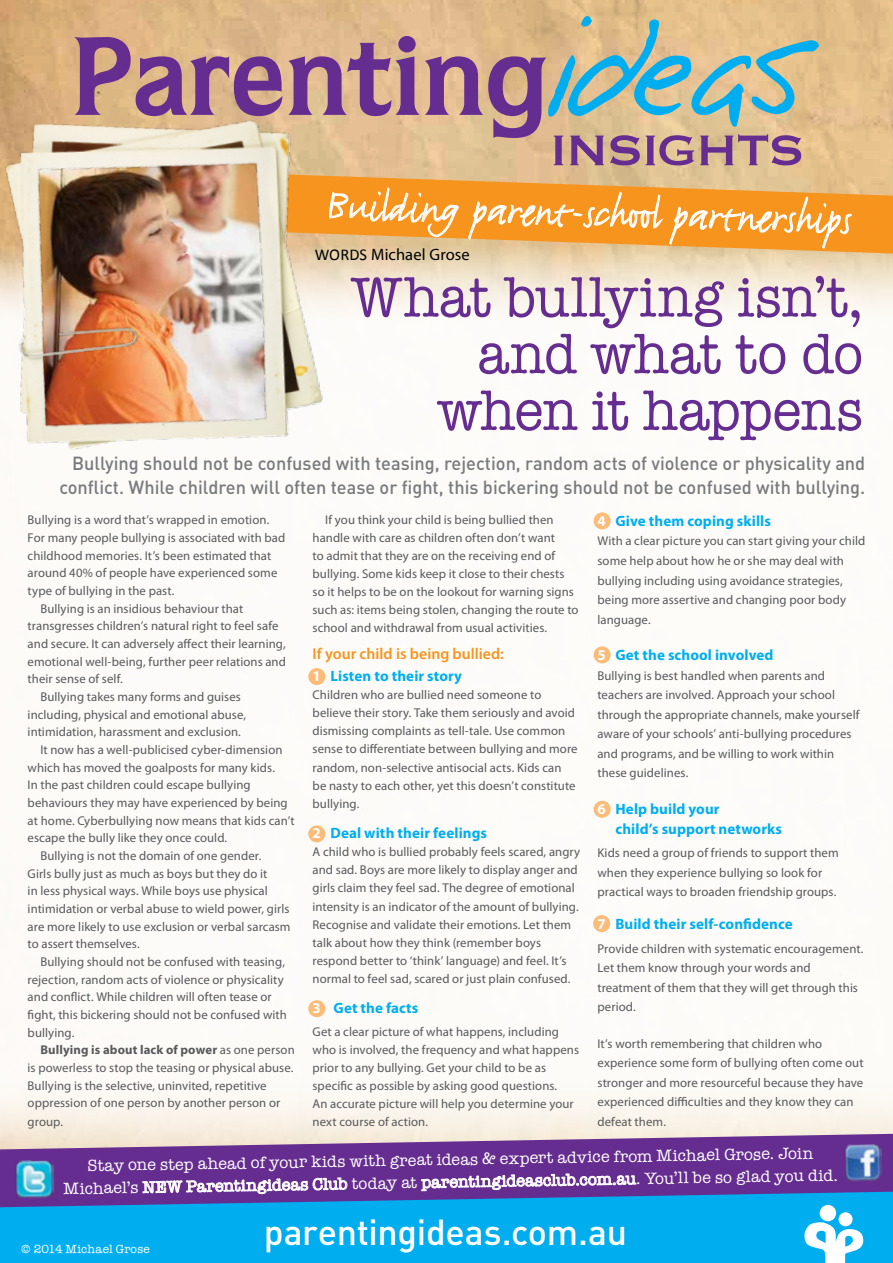
<style>
.page{position:relative;width:893px;height:1263px;background:#fff}
.page>*{position:absolute;margin:0;border:0;box-sizing:border-box;transform-origin:0 0}
.t1{font:58.05px/56.7px "American Typewriter";letter-spacing:-.01em;color:#662d91;text-align:right;scale:.95 1}
.t2{font:56.4px "Copperplate";letter-spacing:-.05em;color:#662d91}
.t3{font:46.5px "Justlefthand";color:#fff}
.t4{font:500 35.7px "DIN";letter-spacing:-.01em;color:#fff}
.t5{font:500 18.75px/24px "DIN";color:#797a7d;text-align:right}
.t6{font:16.5px/22.5px "American Typewriter";color:#fff;text-align:center}
.t7{font:16.5px "Myriad Pro";letter-spacing:.005em;color:#000}
.t8{font:600 15.75px "Myriad Pro";color:#f7941e}
.t9{font:700 15px/19.5px "Myriad Pro";letter-spacing:.005em;color:#00aeef}
.t10{font:12.75px/18px "Myriad Pro";letter-spacing:.005em;color:#58595b}
.t11{font:700 12.75px "Myriad Pro";letter-spacing:.01em;color:#58595b}
.t12{font:12px "American Typewriter";letter-spacing:.015em;color:#fff}
.s1{font-family:"Calibri"}
.s2{font-weight:400}
.s3{color:#fff}
</style>
<div class="page">
<img style="left:0;top:0;width:893px;height:316px">
<div style="left:308px;top:825px;width:17px;height:17px;background:#fcbb76;border-radius:50%"></div>
<div style="left:308px;top:1000px;width:17px;height:17px;background:#fcbb76;border-radius:50%"></div>
<div style="left:308px;top:668px;width:17px;height:17px;background:#fcbb76;border-radius:50%"></div>
<div style="left:594px;top:512px;width:17px;height:17px;background:#fcbb76;border-radius:50%"></div>
<div style="left:594px;top:646px;width:17px;height:17px;background:#fcbb76;border-radius:50%"></div>
<div style="left:594px;top:801px;width:17px;height:17px;background:#fcbb76;border-radius:50%"></div>
<div style="left:593px;top:915px;width:17px;height:17px;background:#fcbb76;border-radius:50%"></div>
<svg style="left:74px;top:37px;width:208px;height:70px;background:#ac7e8b"></svg>
<svg style="left:288px;top:16px;width:531px;height:122px;background:#b9a999"></svg>
<svg style="left:326px;top:173px;width:567px;height:80px;background:#e7b673"></svg>
<svg style="left:329px;top:179px;width:130px;height:58px;background:#f7a13b"></svg>
<svg style="left:468px;top:182px;width:384px;height:66px;background:#f4a342"></svg>
<svg style="left:0;top:1107px;width:893px;height:156px;background:#6293cc"></svg>
<img style="left:0;top:107px;width:326px;height:343px">
<h2 class="t2" style="left:549px;top:113px;width:258px">INSIGHTS</h2>
<h3 class="t3" style="left:328px;top:177px;width:526px;rotate:2deg">Building parent-school partnerships</h3>
<p class="t7" style="left:315px;top:245px;width:157px"><span class="s1">WORDS</span> Michael Grose</p>
<h1 class="t1" style="left:351px;top:267px;width:541px">What bullying isn’t, and what to do when it happens</h1>
<h3 class="t5" style="left:59px;top:451px;width:807px">Bullying should not be confused with teasing, rejection, random acts of violence or physicality and conflict. While children will often tease or fight, this bickering should not be confused with bullying.</h3>
<p class="t10" style="left:28px;top:511px;width:243px">Bullying is a word that’s wrapped in emotion.</p>
<p class="t10" style="left:28px;top:529px;width:259px">For many people bullying is associated with bad</p>
<p class="t10" style="left:28px;top:546px;width:245px">childhood memories. It’s been estimated that</p>
<p class="t10" style="left:28px;top:564px;width:251px">around 40% of people have experienced some</p>
<p class="t10" style="left:28px;top:582px;width:148px">type of bullying in the past.</p>
<p class="t10" style="left:40px;top:599px;width:204px">Bullying is an insidious behaviour that</p>
<p class="t10" style="left:28px;top:617px;width:252px">transgresses children’s natural right to feel safe</p>
<p class="t10" style="left:28px;top:635px;width:260px">and secure. It can adversely affect their learning,</p>
<p class="t10" style="left:28px;top:653px;width:260px">emotional well-being, further peer relations and</p>
<p class="t10" style="left:28px;top:670px;width:97px">their sense of self.</p>
<p class="t10" style="left:40px;top:688px;width:202px">Bullying takes many forms and guises</p>
<p class="t10" style="left:28px;top:706px;width:220px">including, physical and emotional abuse,</p>
<p class="t10" style="left:28px;top:723px;width:215px">intimidation, harassment and exclusion.</p>
<p class="t10" style="left:40px;top:741px;width:244px">It now has a well-publicised cyber-dimension</p>
<p class="t10" style="left:28px;top:759px;width:249px">which has moved the goalposts for many kids.</p>
<p class="t10" style="left:28px;top:776px;width:225px">In the past children could escape bullying</p>
<p class="t10" style="left:28px;top:794px;width:262px">behaviours they may have experienced by being</p>
<p class="t10" style="left:28px;top:812px;width:269px">at home. Cyberbullying now means that kids can’t</p>
<p class="t10" style="left:28px;top:829px;width:201px">escape the bully like they once could.</p>
<p class="t10" style="left:40px;top:847px;width:222px">Bullying is not the domain of one gender.</p>
<p class="t10" style="left:28px;top:865px;width:241px">Girls bully just as much as boys but they do it</p>
<p class="t10" style="left:28px;top:882px;width:242px">in less physical ways. While boys use physical</p>
<p class="t10" style="left:28px;top:900px;width:263px">intimidation or verbal abuse to wield power, girls</p>
<p class="t10" style="left:28px;top:918px;width:264px">are more likely to use exclusion or verbal sarcasm</p>
<p class="t10" style="left:28px;top:935px;width:114px">to assert themselves.</p>
<p class="t10" style="left:40px;top:953px;width:246px">Bullying should not be confused with teasing,</p>
<p class="t10" style="left:28px;top:971px;width:258px">rejection, random acts of violence or physicality</p>
<p class="t10" style="left:28px;top:988px;width:246px">and conflict. While children will often tease or</p>
<p class="t10" style="left:28px;top:1006px;width:261px">fight, this bickering should not be confused with</p>
<p class="t10" style="left:28px;top:1024px;width:48px">bullying.</p>
<p class="t11" style="left:40px;top:1043px;width:256px">Bullying is about lack of power <span class="s2">as one person</span></p>
<p class="t10" style="left:28px;top:1059px;width:267px">is powerless to stop the teasing or physical abuse.</p>
<p class="t10" style="left:28px;top:1077px;width:241px">Bullying is the selective, uninvited, repetitive</p>
<p class="t10" style="left:28px;top:1094px;width:254px">oppression of one person by another person or</p>
<p class="t10" style="left:28px;top:1113px;width:37px">group.</p>
<p class="t10" style="left:313px;top:511px;width:267px;text-indent:13px">If you think your child is being bullied then handle with care as children often don’t want<br>to admit that they are on the receiving end of bullying. Some kids keep it close to their chests so it helps to be on the lookout for warning signs such as: items being stolen, changing the route to school and withdrawal from usual activities.</p>
<p class="t8" style="left:313px;top:645px;width:193px">If your child is being bullied:</p>
<p class="t9" style="left:313px;top:667px;width:151px"><span class="s3">1</span> Listen to their story</p>
<p class="t10" style="left:313px;top:686px;width:267px">Children who are bullied need someone to believe their story. Take them seriously and avoid dismissing complaints as tell-tale. Use common sense to differentiate between bullying and more random, non-selective antisocial acts. Kids can be nasty to each other, yet this doesn’t constitute bullying.</p>
<p class="t9" style="left:313px;top:824px;width:176px"><span class="s3">2</span> Deal with their feelings</p>
<p class="t10" style="left:313px;top:843px;width:269px">A child who is bullied probably feels scared, angry and sad. Boys are more likely to display anger and girls claim they feel sad. The degree of emotional intensity is an indicator of the amount of bullying.<br>Recognise and validate their emotions. Let them talk about how they think (remember boys respond better to ‘think’ language) and feel. It’s normal to feel sad, scared or just plain confused.</p>
<p class="t9" style="left:313px;top:999px;width:107px"><span class="s3">3</span> Get the facts</p>
<p class="t10" style="left:313px;top:1023px;width:268px">Get a clear picture of what happens, including who is involved, the frequency and what happens prior to any bullying. Get your child to be as specific as possible by asking good questions.<br>An accurate picture will help you determine your next course of action.</p>
<p class="t9" style="left:597px;top:511px;width:175px"><span class="s3">4</span> Give them coping skills</p>
<p class="t10" style="left:597px;top:532px;width:269px;line-height:19.5px">With a clear picture you can start giving your child some help about how he or she may deal with bullying including using avoidance strategies, being more assertive and changing poor body language.</p>
<p class="t9" style="left:597px;top:646px;width:178px"><span class="s3">5</span> Get the school involved</p>
<p class="t10" style="left:597px;top:666px;width:264px;line-height:19.5px">Bullying is best handled when parents and teachers are involved. Approach your school through the appropriate channels, make yourself aware of your schools’ anti-bullying procedures and programs, and be willing to work within these guidelines.</p>
<p class="t9" style="left:615px;top:799px;width:168px;text-indent:-18px"><span class="s3">6</span> Help build your<br>child’s support networks</p>
<p class="t10" style="left:597px;top:843px;width:243px;line-height:19.5px">Kids need a group of friends to support them when they experience bullying so look for practical ways to broaden friendship groups.</p>
<p class="t9" style="left:597px;top:914px;width:197px"><span class="s3">7</span> Build their self-confidence</p>
<p class="t10" style="left:597px;top:939px;width:267px;line-height:19.5px">Provide children with systematic encouragement.<br>Let them know through your words and treatment of them that they will get through this period.</p>
<p class="t10" style="left:597px;top:1034px;width:268px;line-height:19.5px">It’s worth remembering that children who experience some form of bullying often come out stronger and more resourceful because they have experienced difficulties and they know they can defeat them.</p>
<p class="t6" style="left:63px;top:1154px;width:776px;rotate:-1deg">Stay one step ahead of your kids with great ideas &amp; expert advice from Michael Grose. Join<br>Michael’s NEW Parentingideas Club today at parentingideasclub.com.au. You’ll be so glad you did.</p>
<p class="t12" style="left:21px;top:1239px;width:130px">© 2014 Michael Grose</p>
<h3 class="t4" style="left:264px;top:1209px;width:365px">parentingideas.com.au</h3>
</div>
